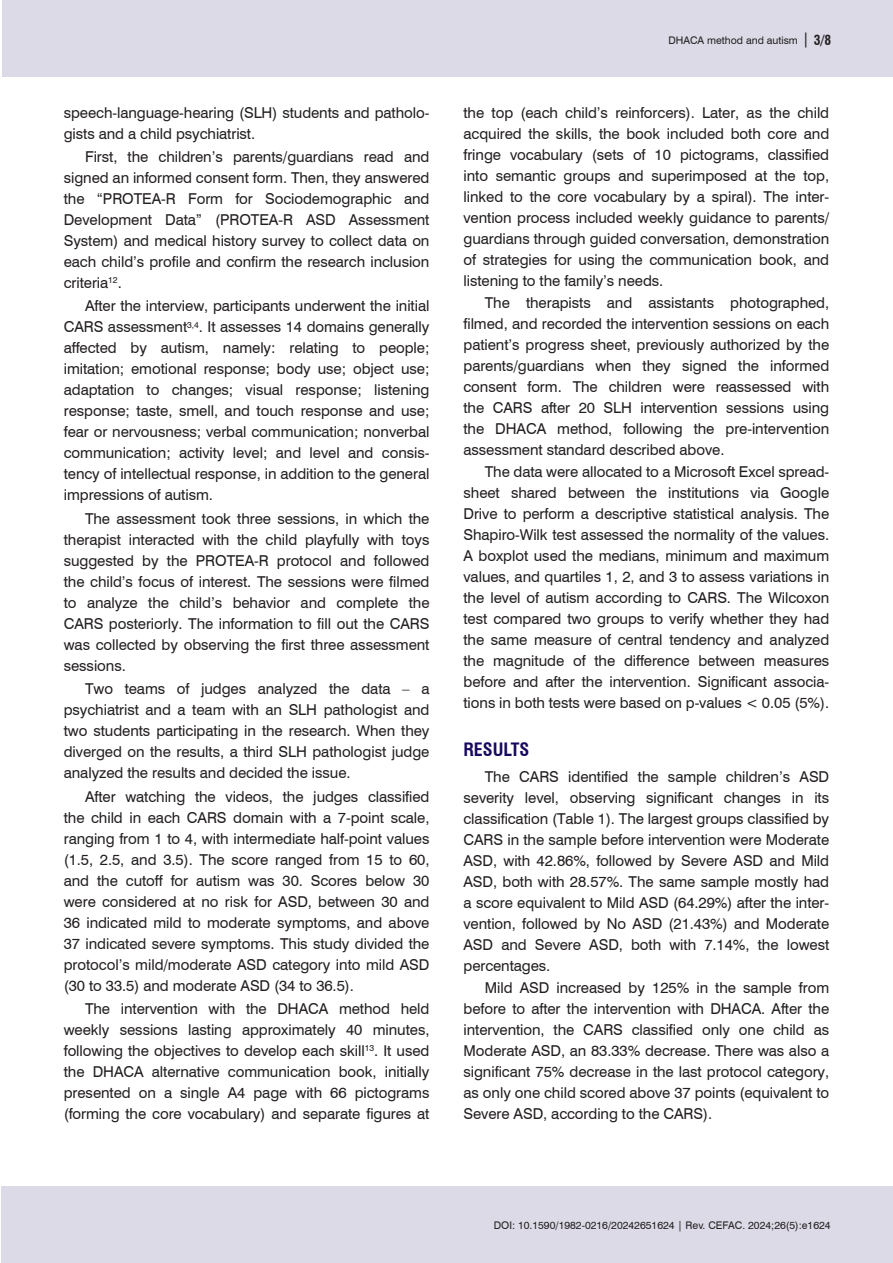
<style>
.page{position:relative;width:893px;height:1263px;background:#fff}
.page>*{position:absolute;margin:0;border:0;box-sizing:border-box;transform-origin:0 0}
.Nivel_1{font:700 condensed 18px "Swiss 721 BT";color:#18085f}
.Corpo_do_texto_INGLES{font:15px/21px "Swiss 721 BT";letter-spacing:-.005em;color:#231f20;text-align:justify}
.t1{font:10.5px "Swiss 721 BT";color:#231f20}
.s1{font-size:15px}
.s2{font-weight:700;font-stretch:condensed;font-size:13.5px}
</style>
<div class="page">
<div style="left:1px;top:1186px;width:892px;height:77px;background:#dcdae7"></div>
<div style="left:2px;top:0;width:891px;height:77px;background:#dcdae7"></div>
<p class="Corpo_do_texto_INGLES" style="left:64px;top:101px;width:367px">speech-language-hearing (SLH) students and patholo&shy;gists and a child psychiatrist.</p>
<p class="Corpo_do_texto_INGLES" style="left:64px;top:146px;width:367px;text-indent:21px">First, the children’s parents/guardians read and signed an informed consent form. Then, they answered the “PROTEA-R Form for Sociodemographic and Development Data” (PROTEA-R ASD Assessment System) and medical history survey to collect data on each child’s profile and confirm the research inclusion criteria<sup>12</sup>.</p>
<p class="Corpo_do_texto_INGLES" style="left:64px;top:295px;width:367px;text-indent:21px">After the interview, participants underwent the initial CARS assessment<sup>3,4</sup>. It assesses 14 domains generally affected by autism, namely: relating to people; imitation; emotional response; body use; object use; adaptation to changes; visual response; listening response; taste, smell, and touch response and use; fear or nervousness; verbal communication; nonverbal communication; activity level; and level and consis&shy;tency of intellectual response, in addition to the general impressions of autism.</p>
<p class="Corpo_do_texto_INGLES" style="left:64px;top:507px;width:367px;text-indent:21px">The assessment took three sessions, in which the therapist interacted with the child playfully with toys suggested by the PROTEA-R protocol and followed the child’s focus of interest. The sessions were filmed to analyze the child’s behavior and complete the CARS posteriorly. The information to fill out the CARS was collected by observing the first three assessment sessions.</p>
<p class="Corpo_do_texto_INGLES" style="left:64px;top:678px;width:367px;text-indent:21px">Two teams of judges analyzed the data – a psychiatrist and a team with an SLH pathologist and two students participating in the research. When they diverged on the results, a third SLH pathologist judge analyzed the results and decided the issue.</p>
<p class="Corpo_do_texto_INGLES" style="left:64px;top:785px;width:367px;text-indent:21px">After watching the videos, the judges classified the child in each CARS domain with a 7-point scale, ranging from 1 to 4, with intermediate half-point values (1.5, 2.5, and 3.5). The score ranged from 15 to 60, and the cutoff for autism was 30. Scores below 30 were considered at no risk for ASD, between 30 and 36 indicated mild to moderate symptoms, and above 37 indicated severe symptoms. This study divided the protocol’s mild/moderate ASD category into mild ASD (30 to 33.5) and moderate ASD (34 to 36.5).</p>
<p class="Corpo_do_texto_INGLES" style="left:64px;top:997px;width:367px;text-indent:21px">The intervention with the DHACA method held weekly sessions lasting approximately 40 minutes, following the objectives to develop each skill<sup>13</sup>. It used the DHACA alternative communication book, initially presented on a single A4 page with 66 pictograms (forming the core vocabulary) and separate figures at</p>
<p class="t1" style="left:668px;top:33px;width:164px">DHACA method and autism <span class="s1">|</span> <span class="s2">3/8</span></p>
<p class="Corpo_do_texto_INGLES" style="left:463px;top:101px;width:367px">the top (each child’s reinforcers). Later, as the child acquired the skills, the book included both core and fringe vocabulary (sets of 10 pictograms, classified into semantic groups and superimposed at the top, linked to the core vocabulary by a spiral). The inter&shy;vention process included weekly guidance to parents/ guardians through guided conversation, demonstration of strategies for using the communication book, and listening to the family’s needs.</p>
<p class="Corpo_do_texto_INGLES" style="left:463px;top:291px;width:367px;text-indent:21px">The therapists and assistants photographed, filmed, and recorded the intervention sessions on each patient’s progress sheet, previously authorized by the parents/guardians when they signed the informed consent form. The children were reassessed with the CARS after 20 SLH intervention sessions using the DHACA method, following the pre-intervention assessment standard described above.</p>
<p class="Corpo_do_texto_INGLES" style="left:463px;top:460px;width:367px;text-indent:21px">The data were allocated to a Microsoft Excel spread&shy;sheet shared between the institutions via Google Drive to perform a descriptive statistical analysis. The Shapiro-Wilk test assessed the normality of the values.<br>A boxplot used the medians, minimum and maximum values, and quartiles 1, 2, and 3 to assess variations in the level of autism according to CARS. The Wilcoxon test compared two groups to verify whether they had the same measure of central tendency and analyzed the magnitude of the difference between measures before and after the intervention. Significant associa&shy;tions in both tests were based on p-values &lt; 0.05 (5%).</p>
<p class="Nivel_1" style="left:463px;top:738px;width:67px">RESULTS</p>
<p class="Corpo_do_texto_INGLES" style="left:463px;top:765px;width:367px;text-indent:21px">The CARS identified the sample children’s ASD severity level, observing significant changes in its classification (Table 1). The largest groups classified by CARS in the sample before intervention were Moderate ASD, with 42.86%, followed by Severe ASD and Mild ASD, both with 28.57%. The same sample mostly had a score equivalent to Mild ASD (64.29%) after the inter&shy;vention, followed by No ASD (21.43%) and Moderate ASD and Severe ASD, both with 7.14%, the lowest percentages.</p>
<p class="Corpo_do_texto_INGLES" style="left:463px;top:976px;width:367px;text-indent:21px">Mild ASD increased by 125% in the sample from before to after the intervention with DHACA. After the intervention, the CARS classified only one child as Moderate ASD, an 83.33% decrease. There was also a significant 75% decrease in the last protocol category, as only one child scored above 37 points (equivalent to Severe ASD, according to the CARS).</p>
<p class="t1" style="left:494px;top:1218px;width:338px">DOI: 10.1590/1982-0216/20242651624 | Rev. CEFAC. 2024;26(5):e1624</p>
</div>
